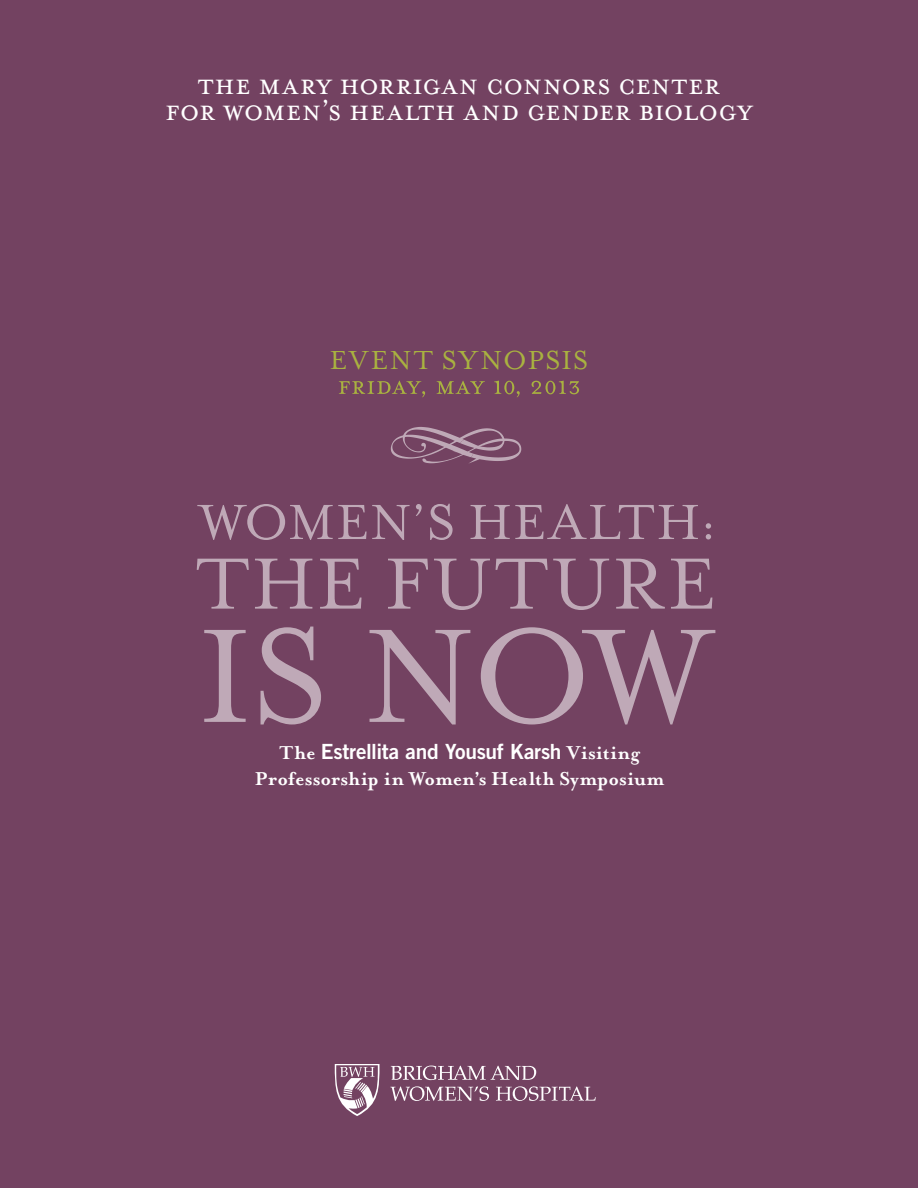
<style>
.page{position:relative;width:918px;height:1188px;background:#734261}
.page>*{position:absolute;margin:0;border:0;box-sizing:border-box;transform-origin:0 0}
.t1{font:33px/25.5px "Mrs Eaves Small Caps";letter-spacing:.005em;color:#fff;text-align:center}
.t2{font:30px "Mrs Eaves Roman";letter-spacing:.05em;color:#a9b240}
.t3{font:700 21.45px "Mrs Eaves";letter-spacing:.01em;color:#fff}
.t4{font:21px "Trade Gothic Bold Two";letter-spacing:-.015em;color:#fff}
.s1{font-family:"Mrs Eaves";font-weight:700;font-size:21.45px}
</style>
<div class="page">
<svg style="left:390px;top:1086px;width:99px;height:15px"></svg>
<svg style="left:391px;top:1066px;width:145px;height:14px"></svg>
<svg style="left:496px;top:1086px;width:100px;height:15px"></svg>
<svg style="left:335px;top:1064px;width:44px;height:52px"></svg>
<svg style="left:339px;top:381px;width:240px;height:16px"></svg>
<svg style="left:204px;top:627px;width:511px;height:97px"></svg>
<svg style="left:197px;top:504px;width:514px;height:36px"></svg>
<svg style="left:197px;top:559px;width:515px;height:51px"></svg>
<svg style="left:391px;top:427px;width:130px;height:37px"></svg>
<p class="t1" style="left:165px;top:73px;width:589px">the mary horrigan connors center<br>for women’s health and gender biology</p>
<p class="t2" style="left:330px;top:344px;width:260px">EVENT SYNOPSIS</p>
<p class="t4" style="left:280px;top:739px;width:361px"><span class="s1">The</span> Estrellita and Yousuf Karsh <span class="s1">Visiting</span></p>
<p class="t3" style="left:255px;top:766px;width:411px">Professorship in Women’s Health Symposium</p>
</div>
